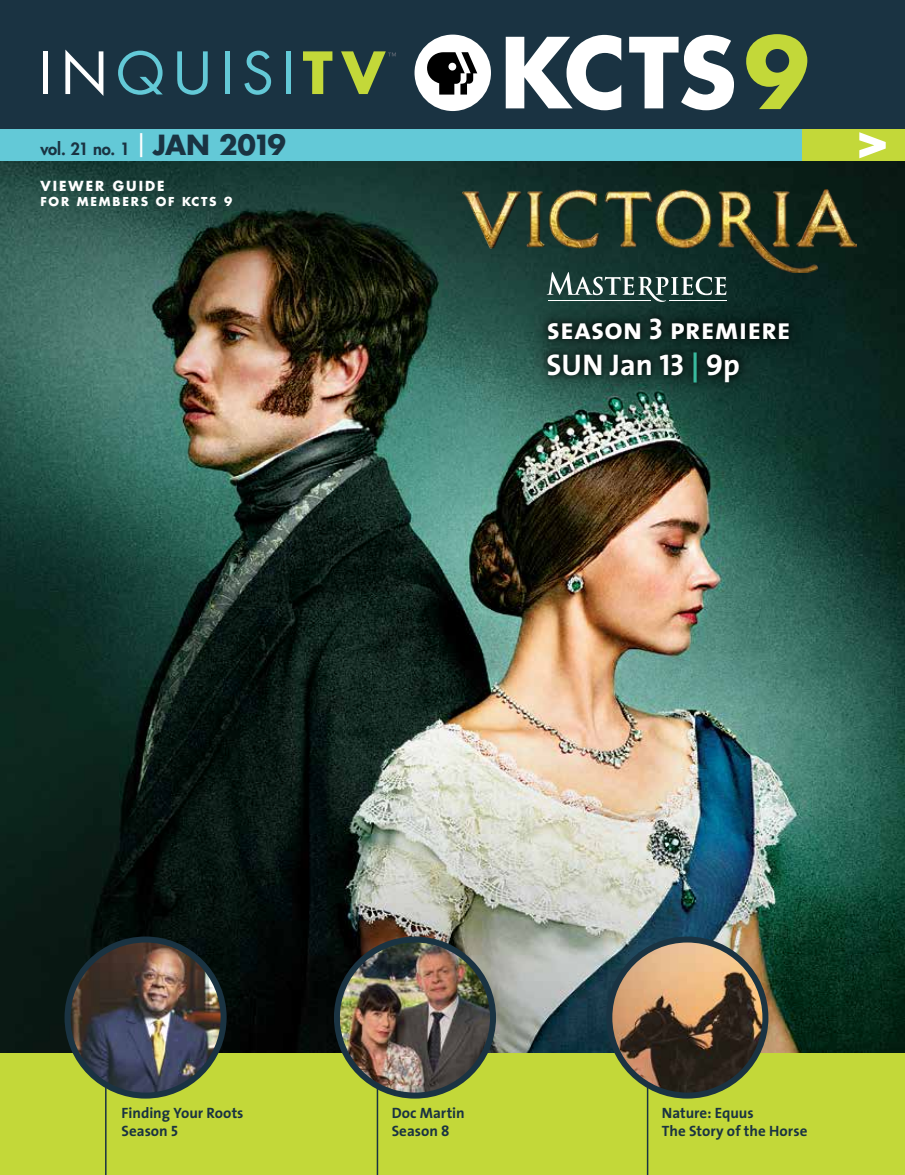
<style>
.page{position:relative;width:905px;height:1175px;background:#fff}
.page>*{position:absolute;margin:0;border:0;box-sizing:border-box;transform-origin:0 0}
.t1{font:700 54px "Futura Std";color:#fff}
.t2{font:30px "The Sans Bold Caps";color:#fff}
.t3{font:700 30px "The Sans";color:#fff}
.t4{font:800 16.5px "Futura Std";letter-spacing:-.01em;color:#1a3342}
.t5{font:700 15px "The Sans";color:#1a3342}
.t6{font:700 13.5px "Futura Std";letter-spacing:.15em;color:#fff}
.t7{font:700 12px "Futura Std";letter-spacing:.15em;color:#fff}
.s1{font-weight:700;font-size:27px}
.s2{font-family:"The Sans Bold Caps";font-weight:400}
.s3{font-family:"The Sans Bold Caps";font-weight:400;color:#39bb9e}
</style>
<div class="page">
<img style="left:0;top:161px;width:904px;height:892px">
<div style="left:0;top:0;width:904px;height:149px;background:#1a3342"></div>
<div style="left:0;top:129px;width:802px;height:32px;background:#63c9d7"></div>
<div style="left:802px;top:129px;width:102px;height:32px;background:#c3d839"></div>
<div style="left:0;top:1053px;width:904px;height:121px;background:#c3d839"></div>
<hr style="left:105px;top:1049px;width:1px;height:125px;background:#1a3342">
<img style="left:68px;top:939px;width:156px;height:156px;border-radius:78px">
<div style="left:64px;top:936px;width:162px;height:162px;border:6px solid #1a3342;border-radius:50%"></div>
<hr style="left:646px;top:1049px;width:2px;height:125px;background:#1a3342">
<img style="left:609px;top:939px;width:156px;height:156px;border-radius:78px">
<div style="left:606px;top:936px;width:162px;height:162px;border:6px solid #1a3342;border-radius:50%"></div>
<hr style="left:376px;top:1049px;width:2px;height:125px;background:#1a3342">
<img style="left:337px;top:939px;width:156px;height:156px;border-radius:78px">
<div style="left:334px;top:936px;width:162px;height:162px;border:6px solid #1a3342;border-radius:50%"></div>
<hr style="left:44px;top:51px;width:4px;height:43px;background:#fff">
<svg style="left:65px;top:50px;width:38px;height:46px"></svg>
<svg style="left:118px;top:51px;width:45px;height:44px"></svg>
<svg style="left:177px;top:51px;width:31px;height:44px"></svg>
<div style="left:225px;top:51px;width:5px;height:43px;background:#63c9d7"></div>
<svg style="left:244px;top:51px;width:27px;height:44px"></svg>
<div style="left:286px;top:51px;width:5px;height:43px;background:#63c9d7"></div>
<svg style="left:303px;top:51px;width:29px;height:43px"></svg>
<svg style="left:341px;top:51px;width:55px;height:43px"></svg>
<svg style="left:505px;top:35px;width:116px;height:75px"></svg>
<svg style="left:629px;top:35px;width:105px;height:75px"></svg>
<div style="left:414px;top:35px;width:77px;height:76px;background:#fff;border-radius:50%"></div>
<svg style="left:421px;top:52px;width:56px;height:43px"></svg>
<svg style="left:746px;top:34px;width:61px;height:75px"></svg>
<svg style="left:524px;top:294px;width:288px;height:111px;background:#14342d"></svg>
<img style="left:463px;top:189px;width:393px;height:83px">
<svg style="left:546px;top:272px;width:180px;height:30px;background:#46615d"></svg>
<hr style="left:669px;top:300px;width:57px;height:1px;background:#fff">
<hr style="left:548px;top:300px;width:102px;height:1px;background:#fff">
<p class="t4" style="left:40px;top:138px;width:247px">vol. 21 no. 1 <sup>|</sup> <span class="s1">JAN 2019</span></p>
<h1 class="t1" style="left:853px;top:103px;width:39px">&gt;</h1>
<p class="t6" style="left:40px;top:177px;width:126px">VIEWER GUIDE</p>
<p class="t7" style="left:40px;top:193px;width:193px">FOR MEMBERS OF KCTS 9</p>
<h2 class="t2" style="left:547px;top:304px;width:245px">season 3 premiere</h2>
<h2 class="t3" style="left:546px;top:340px;width:195px">SUN Jan <span class="s2">13</span> <span class="s3">|</span> <span class="s2">9</span>p</h2>
<p class="t5" style="left:122px;top:1099px;width:123px">Finding Your Roots</p>
<p class="t5" style="left:392px;top:1099px;width:75px">Doc Martin</p>
<p class="t5" style="left:662px;top:1099px;width:93px">Nature: Equus</p>
<p class="t5" style="left:122px;top:1117px;width:58px">Season <span class="s2">5</span></p>
<p class="t5" style="left:392px;top:1117px;width:59px">Season 8</p>
<p class="t5" style="left:662px;top:1117px;width:147px">The Story of the Horse</p>
</div>
